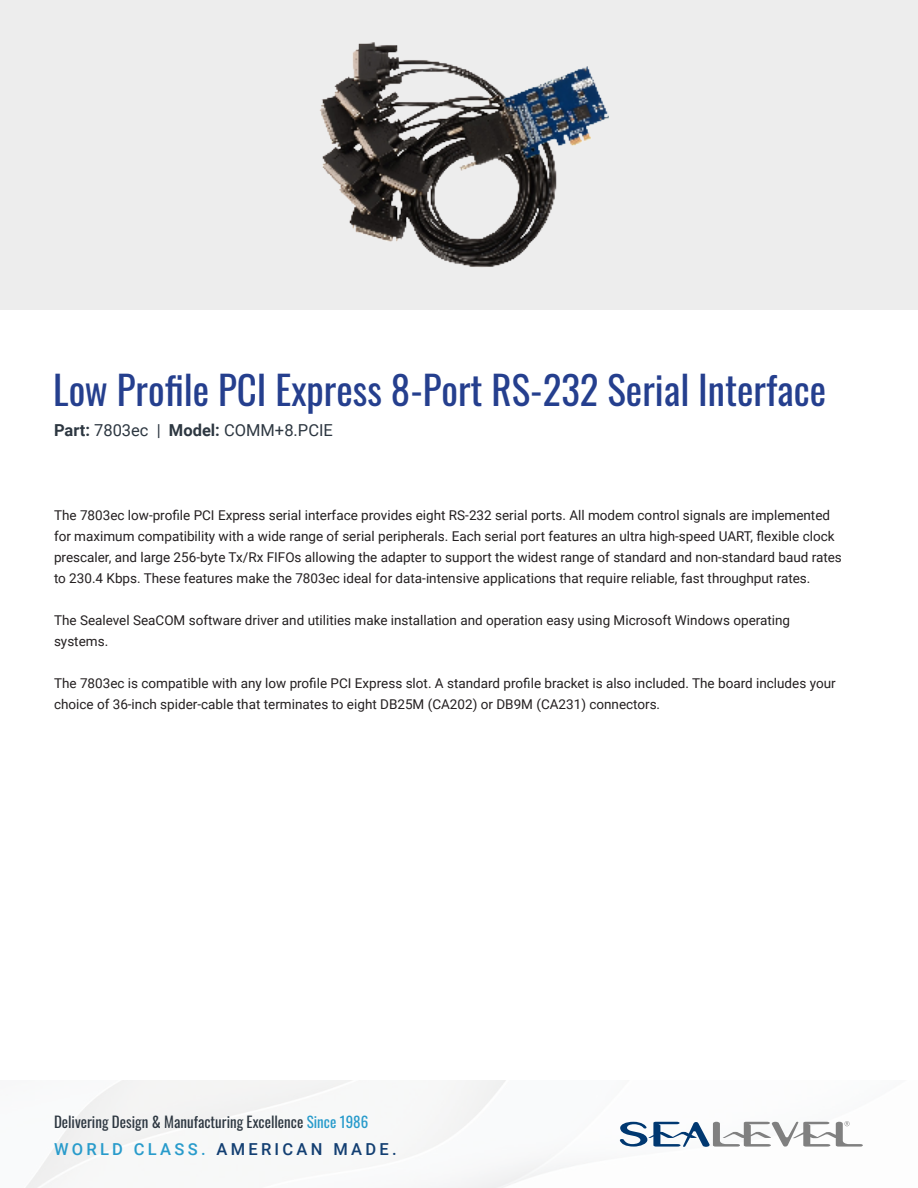
<style>
.page{position:relative;width:918px;height:1188px;background:#fff}
.page>*{position:absolute;margin:0;border:0;box-sizing:border-box;transform-origin:0 0}
.t1{font:39px "Oswald";color:#253f8e}
.t2{font:16.5px "Roboto";color:#2d3741}
.t3{font:500 16.5px "Roboto";letter-spacing:.2em;color:#133f72}
.t4{font:15px "Oswald";color:#2d3741}
.t5{font:13.5px/21px "Roboto";color:#231f20}
.s1{font-weight:700}
.s2{color:#289bcb}
</style>
<div class="page">
<div style="left:0;top:0;width:918px;height:309px;background:#ededed"></div>
<svg style="left:620px;top:1121px;width:243px;height:26px"></svg>
<img style="left:320px;top:42px;width:289px;height:225px">
<p class="t1" style="left:53px;top:355px;width:775px">Low Profile PCI Express 8-Port RS-232 Serial Interface</p>
<p class="t2" style="left:54px;top:419px;width:280px"><span class="s1">Part:</span> 7803ec | <span class="s1">Model:</span> COMM+8.PCIE</p>
<p class="t5" style="left:54px;top:504px;width:789px">The 7803ec low-profile PCI Express serial interface provides eight RS-232 serial ports. All modem control signals are implemented for maximum compatibility with a wide range of serial peripherals. Each serial port features an ultra high-speed UART, flexible clock prescaler, and large 256-byte Tx/Rx FIFOs allowing the adapter to support the widest range of standard and non-standard baud rates to 230.4 Kbps. These features make the 7803ec ideal for data-intensive applications that require reliable, fast throughput rates.</p>
<p class="t5" style="left:54px;top:609px;width:738px">The Sealevel SeaCOM software driver and utilities make installation and operation easy using Microsoft Windows operating systems.</p>
<p class="t5" style="left:54px;top:672px;width:783px">The 7803ec is compatible with any low profile PCI Express slot. A standard profile bracket is also included. The board includes your choice of 36-inch spider-cable that terminates to eight DB25M (CA202) or DB9M (CA231) connectors.</p>
<p class="t4" style="left:54px;top:1109px;width:316px">Delivering Design &amp; Manufacturing Excellence <span class="s2">Since 1986</span></p>
<p class="t3" style="left:54px;top:1138px;width:344px"><span class="s2">WORLD CLASS.</span> AMERICAN MADE.</p>
</div>
